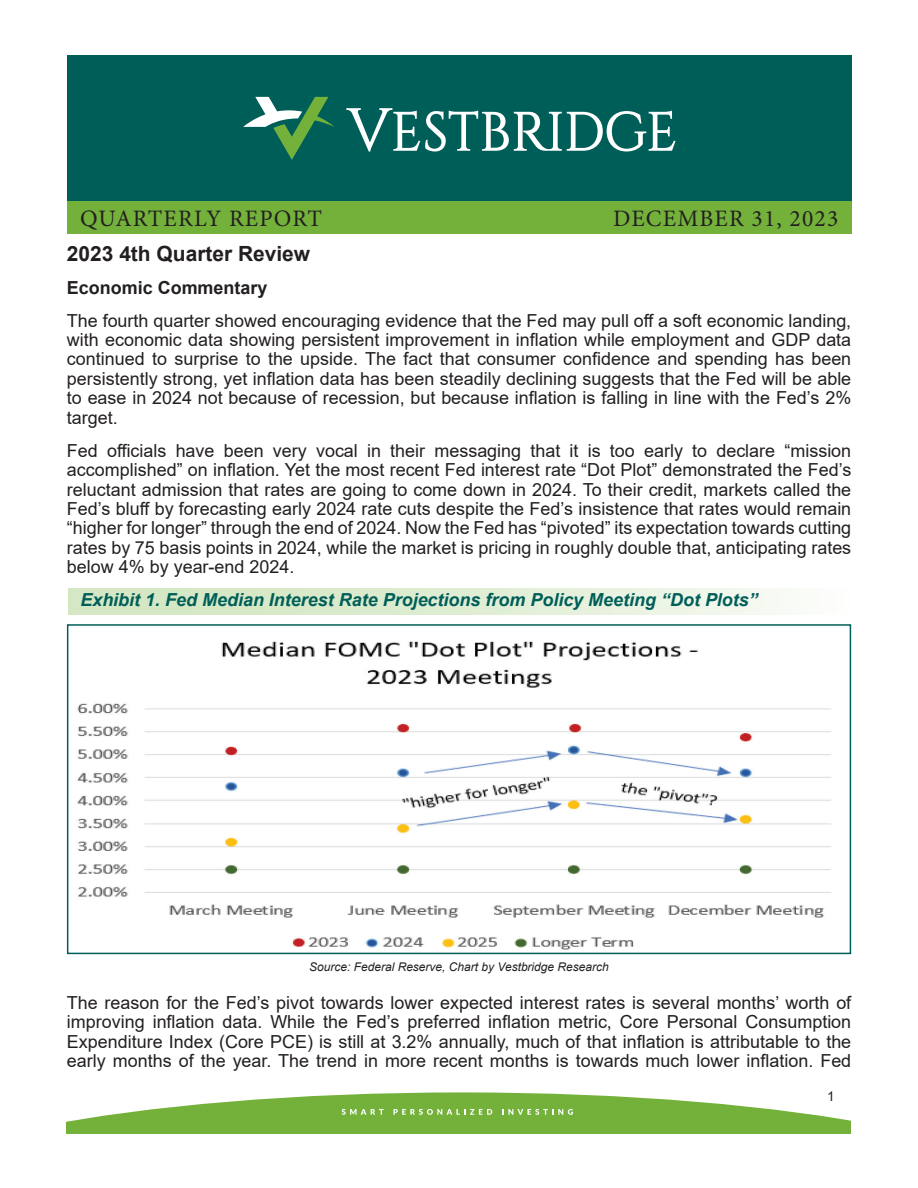
<style>
.page{position:relative;width:918px;height:1188px;background:#fff}
.page>*{position:absolute;margin:0;border:0;box-sizing:border-box;transform-origin:0 0}
.t1{font:23.55px "Minion Pro";letter-spacing:.05em;color:#231f20}
.t2{font:700 21px "Arial";color:#231f20}
.t3{font:18px/19.5px "Arial";color:#231f20;text-align:justify}
.t4{font:italic 700 18px "Arial";color:#005e59}
.t5{font:13.5px "Arial";color:#231f20}
.t6{font:italic 12px "Arial";color:#231f20}
.s1{font-weight:700}
</style>
<div class="page">
<div style="left:67px;top:201px;width:785px;height:33px;background:#73b13b"></div>
<div style="left:67px;top:56px;width:785px;height:145px;background:#005e59"></div>
<svg style="left:243px;top:97px;width:91px;height:63px"></svg>
<svg style="left:346px;top:108px;width:330px;height:44px"></svg>
<svg style="left:67px;top:1092px;width:783px;height:41px"></svg>
<div style="left:68px;top:588px;width:783px;height:27px;background:linear-gradient(to right,#cee3ba,#f7fbf4)"></div>
<img style="left:77px;top:641px;width:755px;height:309px">
<p class="t1" style="left:80px;top:203px;width:243px">QUARTERLY REPORT</p>
<p class="t1" style="left:613px;top:203px;width:227px">DECEMBER 31, 2023</p>
<p class="t2" style="left:67px;top:239px;width:245px">2023 4th Quarter Review</p>
<p class="t3" style="left:67px;top:271px;width:786px;line-height:32.8px"><span class="s1">Economic Commentary<br></span>The fourth quarter showed encouraging evidence that the Fed may pull off a soft economic landing,</p>
<p class="t3" style="left:67px;top:330px;width:786px">with economic data showing persistent improvement in inflation while employment and GDP data continued to surprise to the upside. The fact that consumer confidence and spending has been persistently strong, yet inflation data has been steadily declining suggests that the Fed will be able to ease in 2024 not because of recession, but because inflation is falling in line with the Fed’s 2% target.</p>
<p class="t3" style="left:67px;top:441px;width:786px">Fed officials have been very vocal in their messaging that it is too early to declare “mission accomplished” on inflation. Yet the most recent Fed interest rate “Dot Plot” demonstrated the Fed’s reluctant admission that rates are going to come down in 2024. To their credit, markets called the Fed’s bluff by forecasting early 2024 rate cuts despite the Fed’s insistence that rates would remain “higher for longer” through the end of 2024. Now the Fed has “pivoted” its expectation towards cutting rates by 75 basis points in 2024, while the market is pricing in roughly double that, anticipating rates below 4% by year-end 2024.</p>
<p class="t4" style="left:80px;top:588px;width:679px">Exhibit 1. Fed Median Interest Rate Projections from Policy Meeting “Dot Plots”</p>
<p class="t6" style="left:309px;top:959px;width:301px">Source: Federal Reserve, Chart by Vestbridge Research</p>
<p class="t3" style="left:67px;top:993px;width:786px">The reason for the Fed’s pivot towards lower expected interest rates is several months’ worth of improving inflation data. While the Fed’s preferred inflation metric, Core Personal Consumption Expenditure Index (Core PCE) is still at 3.2% annually, much of that inflation is attributable to the early months of the year. The trend in more recent months is towards much lower inflation. Fed</p>
<p class="t5" style="left:827px;top:1087px;width:9px">1</p>
</div>
